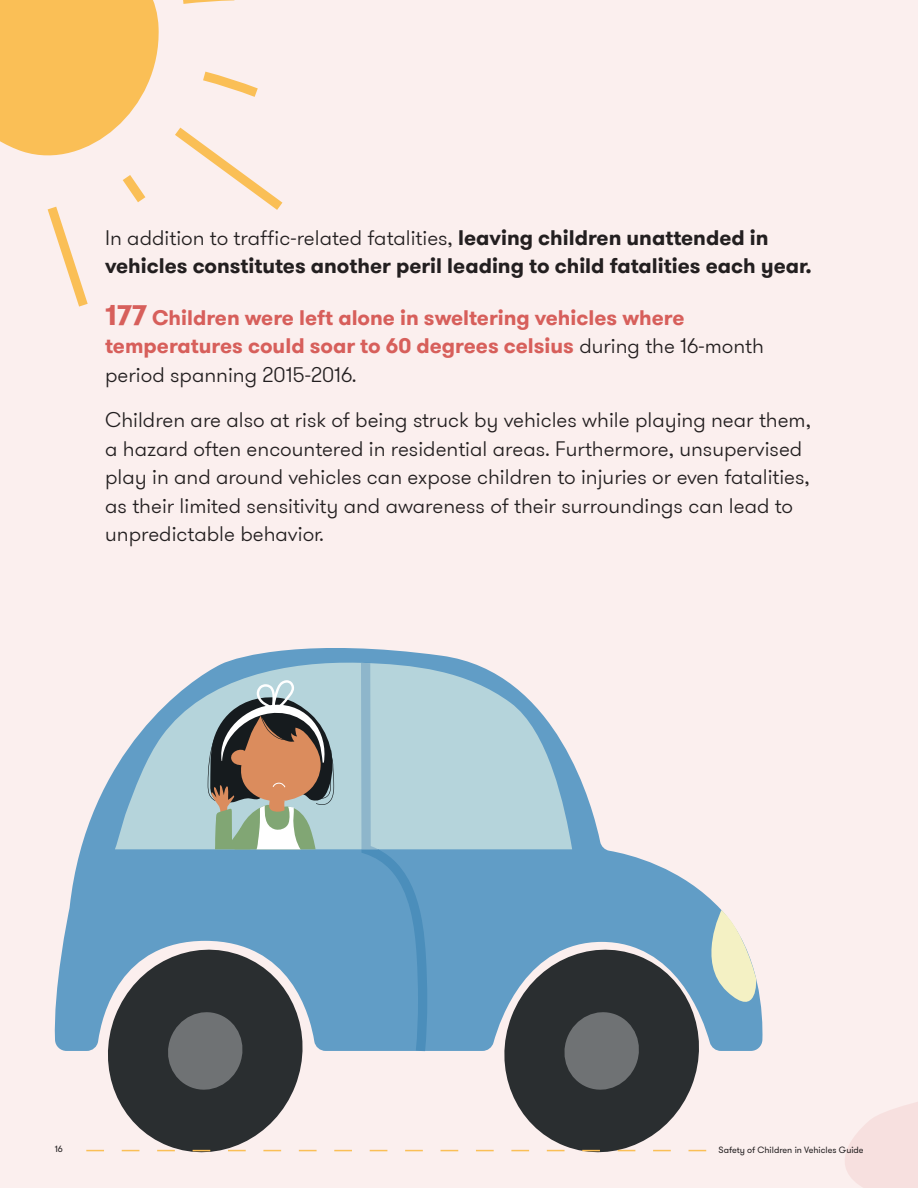
<style>
.page{position:relative;width:918px;height:1188px;background:#fbefee}
.page>*{position:absolute;margin:0;border:0;box-sizing:border-box;transform-origin:0 0}
.t1{font:300 21px/28.5px "GT Walsheim Pro";color:#231f20}
.t2{font:700 21px/28.5px "GT Walsheim Pro";color:#231f20}
.t3{font:700 21px/28.5px "GT Walsheim Pro";color:#d75f5b}
.t4{font:9px "GT Walsheim Pro";color:#231f20}
.s1{font-weight:300}
.s2{font-size:28.5px}
.s3{font-weight:300;color:#231f20}
</style>
<div class="page">
<svg style="left:491px;top:1051px;width:216px;height:102px;fill:#2a2e30"></svg>
<svg style="left:559px;top:1051px;width:85px;height:44px;background:#535658"></svg>
<svg style="left:95px;top:1051px;width:221px;height:102px;fill:#2a2e30"></svg>
<svg style="left:163px;top:1051px;width:84px;height:44px;background:#545759"></svg>
<svg style="left:54px;top:648px;width:709px;height:403px;fill:#619dc6"></svg>
<svg style="left:115px;top:661px;width:457px;height:188px;fill:#b5d4db"></svg>
<svg style="left:361px;top:663px;width:66px;height:389px;background:#84b3ce"></svg>
<svg style="left:208px;top:680px;width:129px;height:169px;background:#9b988b"></svg>
<svg style="left:696px;top:910px;width:62px;height:111px"></svg>
<svg style="left:0;top:0;width:283px;height:307px"></svg>
<svg style="left:845px;top:1102px;width:73px;height:86px"></svg>
<svg style="left:86px;top:1150px;width:620px;height:1px"></svg>
<p class="t2" style="left:105px;top:224px;width:708px"><span class="s1">In addition to traffic-related fatalities,</span> leaving children unattended in vehicles constitutes another peril leading to child fatalities each year.</p>
<p class="t3" style="left:105px;top:303px;width:660px"><span class="s2">177</span> Children were left alone in sweltering vehicles where temperatures could soar to 60 degrees celsius <span class="s3">during the 16-month period spanning 2015-2016.</span></p>
<p class="t1" style="left:105px;top:406px;width:707px">Children are also at risk of being struck by vehicles while playing near them, a hazard often encountered in residential areas. Furthermore, unsupervised play in and around vehicles can expose children to injuries or even fatalities, as their limited sensitivity and awareness of their surroundings can lead to unpredictable behavior.</p>
<p class="t4" style="left:55px;top:1143px;width:10px">16</p>
<p class="t4" style="left:719px;top:1144px;width:147px">Safety of Children in Vehicles Guide</p>
</div>
